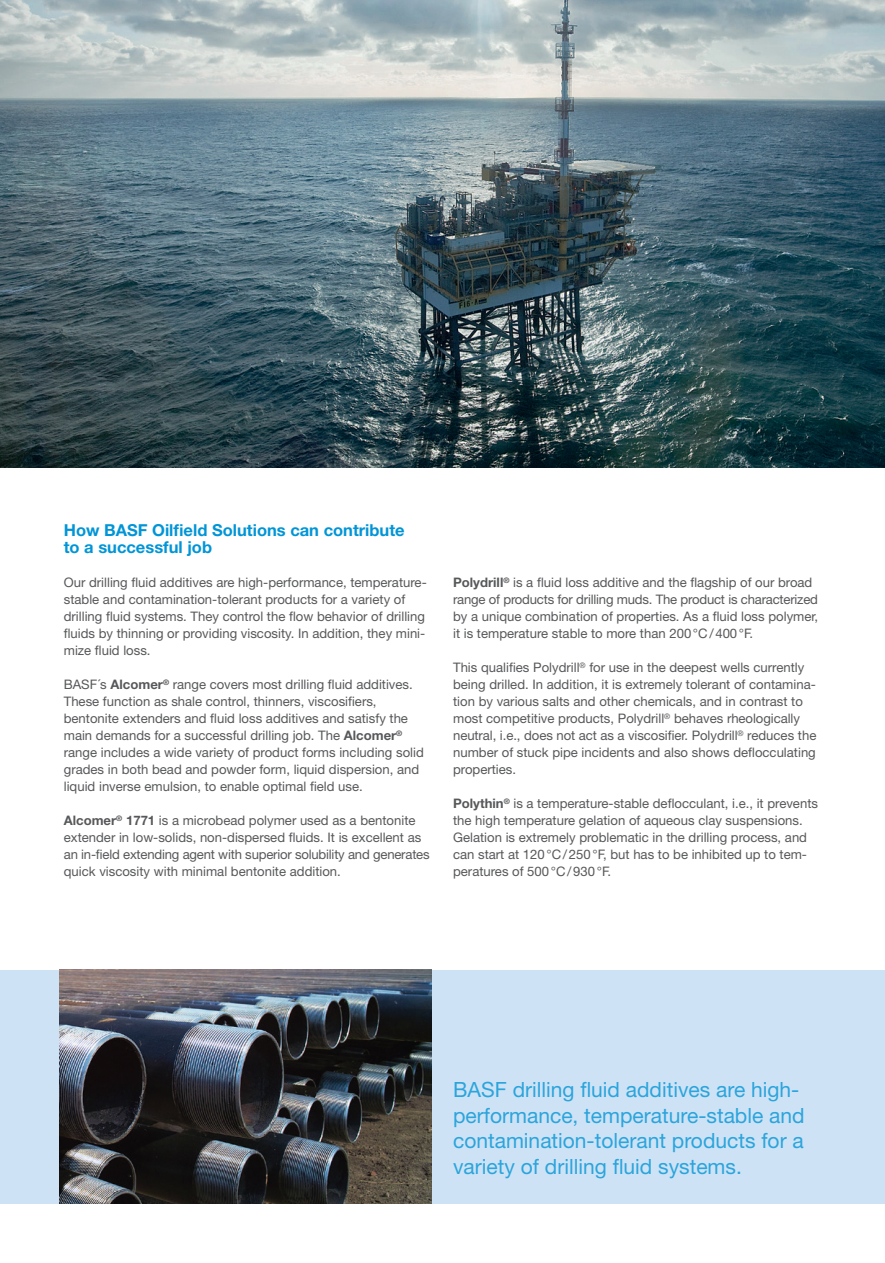
<style>
.page{position:relative;width:885px;height:1263px;background:#fff}
.page>*{position:absolute;margin:0;border:0;box-sizing:border-box;transform-origin:0 0}
.t1{font:21px/25.5px "Helvetica Neue LT Std";color:#2ca4dc}
.t2{font:700 16.5px/17px "Helvetica Neue LT Std";color:#0195d7}
.t3{font:13.2px/17px "Helvetica Neue LT Std";color:#57585a}
.s1{font-weight:700}
</style>
<div class="page">
<div style="left:0;top:969px;width:884px;height:234px;background:#cde3f5"></div>
<img style="left:0;top:0;width:884px;height:468px">
<img style="left:60px;top:969px;width:372px;height:234px">
<p class="t2" style="left:64px;top:521px;width:342px">How BASF Oilfield Solutions can contribute to a successful job</p>
<p class="t3" style="left:64px;top:573px;width:364px">Our drilling fluid additives are high-performance, temperature&shy;stable and contamination-tolerant products for a variety of drilling fluid systems. They control the flow behavior of drilling fluids by thinning or providing viscosity. In addition, they mini&shy;mize fluid loss.</p>
<p class="t3" style="left:64px;top:675px;width:361px">BASF´s <span class="s1">Alcomer</span><sup>®</sup> range covers most drilling fluid additives.<br>These function as shale control, thinners, viscosifiers, bentonite extenders and fluid loss additives and satisfy the main demands for a successful drilling job. The <span class="s1">Alcomer</span><sup>® </sup>range includes a wide variety of product forms including solid grades in both bead and powder form, liquid dispersion, and liquid inverse emulsion, to enable optimal field use.</p>
<p class="t3" style="left:64px;top:812px;width:367px"><span class="s1">Alcomer</span><sup>®</sup> <span class="s1">1771</span> is a microbead polymer used as a bentonite extender in low-solids, non-dispersed fluids. It is excellent as an in-field extending agent with superior solubility and generates quick viscosity with minimal bentonite addition.</p>
<p class="t3" style="left:453px;top:573px;width:366px"><span class="s1">Polydrill</span><sup>®</sup> is a fluid loss additive and the flagship of our broad range of products for drilling muds. The product is characterized by a unique combination of properties. As a fluid loss polymer, it is temperature stable to more than 200°C/400°F.</p>
<p class="t3" style="left:453px;top:658px;width:365px">This qualifies Polydrill<sup>®</sup> for use in the deepest wells currently being drilled. In addition, it is extremely tolerant of contamina&shy;tion by various salts and other chemicals, and in contrast to most competitive products, Polydrill<sup>®</sup> behaves rheologically neutral, i.e., does not act as a viscosifier. Polydrill<sup>®</sup> reduces the number of stuck pipe incidents and also shows deflocculating properties.</p>
<p class="t3" style="left:453px;top:795px;width:366px"><span class="s1">Polythin</span><sup>®</sup> is a temperature-stable deflocculant, i.e., it prevents the high temperature gelation of aqueous clay suspensions.<br>Gelation is extremely problematic in the drilling process, and can start at 120°C/250°F, but has to be inhibited up to tem&shy;peratures of 500°C/930°F.</p>
<h1 class="t1" style="left:453px;top:1077px;width:353px">BASF drilling fluid additives are high&shy;performance, temperature-stable and contamination-tolerant products for a variety of drilling fluid systems.</h1>
</div>
